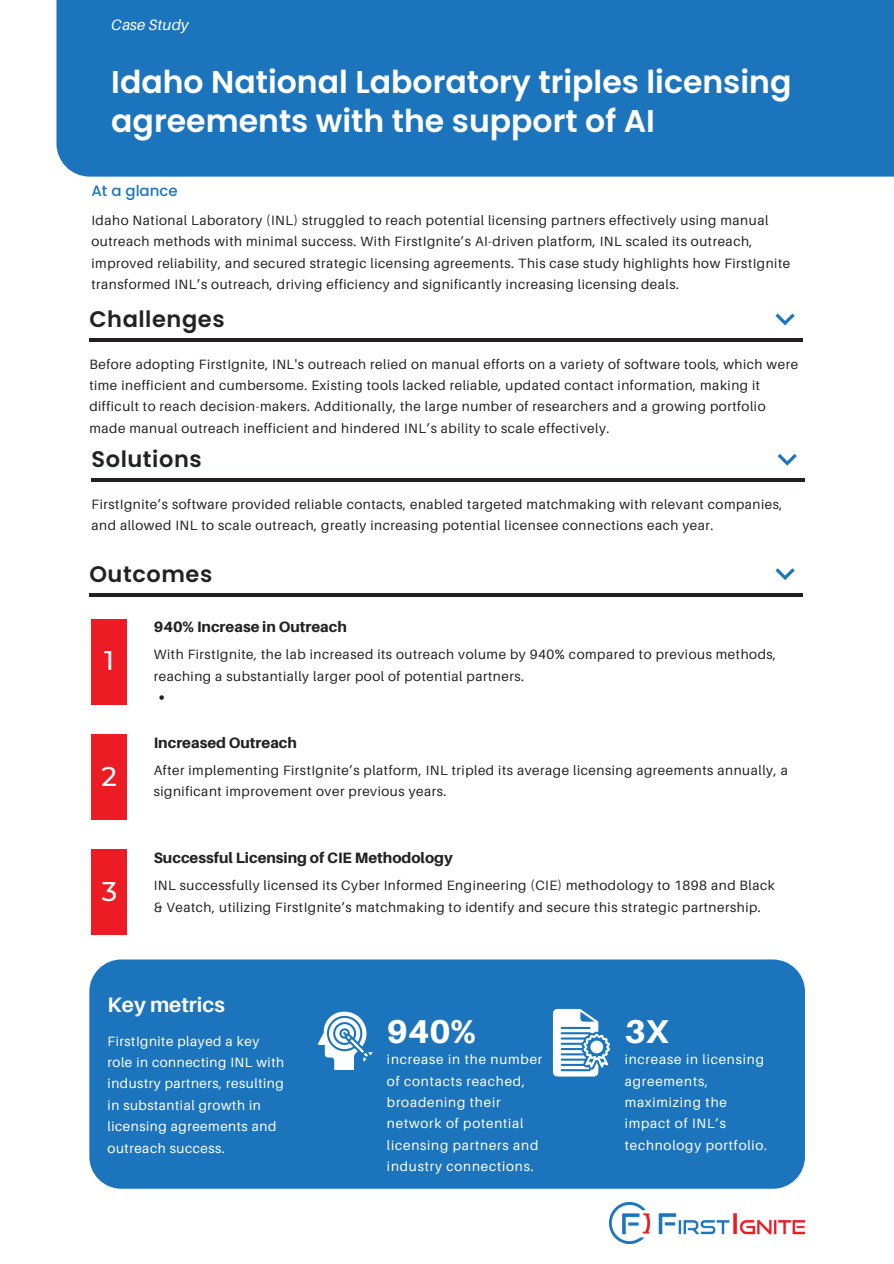
<style>
.page{position:relative;width:894px;height:1264px;background:#fff}
.page>*{position:absolute;margin:0;border:0;box-sizing:border-box;transform-origin:0 0}
.t1{font:800 33px "Aileron";color:#fff}
.t2{font:600 31.5px/39.3px "Poppins";color:#fff}
.t3{font:500 27px "Montserrat";color:#fff}
.t4{font:600 22.5px "Poppins";letter-spacing:.025em;color:#222}
.t5{font:700 21px "Aileron";color:#fff}
.t6{font:800 15px "Aileron";color:#222}
.t7{font:italic 15px "Aileron";letter-spacing:.02em;color:#fff}
.t8{font:500 15px "Poppins";color:#1c75bc}
.t9{font:13.5px/21.3px "Aileron";letter-spacing:.04em;color:#222}
.t10{font:13.5px/21.3px "Aileron";letter-spacing:.06em;color:#fff}
.t11{font:13.5px/21.3px "Aileron";letter-spacing:.04em;color:#fff}
</style>
<div class="page">
<div style="left:56px;top:0;width:837px;height:177px;background:#1c75bc"></div>
<div style="left:91px;top:619px;width:36px;height:85px;background:#ed1c24"></div>
<div style="left:91px;top:734px;width:36px;height:85px;background:#ed1c24"></div>
<div style="left:91px;top:849px;width:36px;height:86px;background:#ed1c24"></div>
<svg style="left:775px;top:313px;width:19px;height:12px"></svg>
<hr style="left:89px;top:338px;width:714px;height:3px;background:#231f20">
<svg style="left:777px;top:454px;width:19px;height:11px"></svg>
<hr style="left:91px;top:478px;width:714px;height:3px;background:#231f20">
<svg style="left:775px;top:568px;width:19px;height:12px"></svg>
<hr style="left:89px;top:593px;width:714px;height:3px;background:#231f20">
<div style="left:89px;top:959px;width:715px;height:229px;background:#1c75bc;border-radius:32px"></div>
<svg style="left:318px;top:1011px;width:54px;height:58px"></svg>
<img style="left:609px;top:1202px;width:195px;height:41px">
<svg style="left:552px;top:1009px;width:58px;height:67px"></svg>
<svg style="left:159px;top:695px;width:5px;height:4px"></svg>
<p class="t7" style="left:111px;top:16px;width:79px">Case Study</p>
<p class="t2" style="left:111px;top:62px;width:681px">Idaho National Laboratory triples licensing agreements with the support of AI</p>
<h4 class="t8" style="left:91px;top:180px;width:88px">At a glance</h4>
<p class="t9" style="left:91px;top:209px;width:700px">Idaho National Laboratory (INL) struggled to reach potential licensing partners effectively using manual outreach methods with minimal success. With FirstIgnite’s AI-driven platform, INL scaled its outreach, improved reliability, and secured strategic licensing agreements. This case study highlights how FirstIgnite transformed INL’s outreach, driving efficiency and significantly increasing licensing deals.</p>
<h3 class="t4" style="left:89px;top:303px;width:137px">Challenges</h3>
<p class="t9" style="left:89px;top:353px;width:710px">Before adopting FirstIgnite, INL's outreach relied on manual efforts on a variety of software tools, which were time inefficient and cumbersome. Existing tools lacked reliable, updated contact information, making it difficult to reach decision-makers. Additionally, the large number of researchers and a growing portfolio made manual outreach inefficient and hindered INL’s ability to scale effectively.</p>
<p class="t4" style="left:91px;top:443px;width:112px">Solutions</p>
<p class="t9" style="left:91px;top:493px;width:692px">FirstIgnite’s software provided reliable contacts, enabled targeted matchmaking with relevant companies, and allowed INL to scale outreach, greatly increasing potential licensee connections each year.</p>
<p class="t4" style="left:89px;top:558px;width:124px">Outcomes</p>
<h5 class="t3" style="left:104px;top:644px;width:11px">1</h5>
<h2 class="t3" style="left:101px;top:759px;width:17px">2</h2>
<h3 class="t6" style="left:154px;top:617px;width:194px">940% Increase in Outreach</h3>
<p class="t9" style="left:154px;top:643px;width:624px">With FirstIgnite, the lab increased its outreach volume by 940% compared to previous methods, reaching a substantially larger pool of potential partners.</p>
<p class="t6" style="left:154px;top:733px;width:145px">Increased Outreach</p>
<p class="t9" style="left:154px;top:759px;width:635px">After implementing FirstIgnite’s platform, INL tripled its average licensing agreements annually, a significant improvement over previous years.</p>
<h3 class="t6" style="left:154px;top:848px;width:300px">Successful Licensing of CIE Methodology</h3>
<h4 class="t3" style="left:102px;top:874px;width:17px">3</h4>
<p class="t9" style="left:154px;top:874px;width:622px">INL successfully licensed its Cyber Informed Engineering (CIE) methodology to 1898 and Black &amp; Veatch, utilizing FirstIgnite’s matchmaking to identify and secure this strategic partnership.</p>
<p class="t5" style="left:107px;top:991px;width:119px">Key metrics</p>
<h3 class="t11" style="left:107px;top:1030px;width:178px">FirstIgnite played a key role in connecting INL with industry partners, resulting in substantial growth in licensing agreements and outreach success.</h3>
<h4 class="t1" style="left:387px;top:1011px;width:91px">940%</h4>
<p class="t10" style="left:387px;top:1048px;width:157px">increase in the number of contacts reached, broadening their network of potential licensing partners and industry connections.</p>
<p class="t1" style="left:624px;top:1011px;width:46px">3X</p>
<h4 class="t10" style="left:624px;top:1048px;width:144px">increase in licensing agreements, maximizing the impact of INL’s technology portfolio.</h4>
</div>
